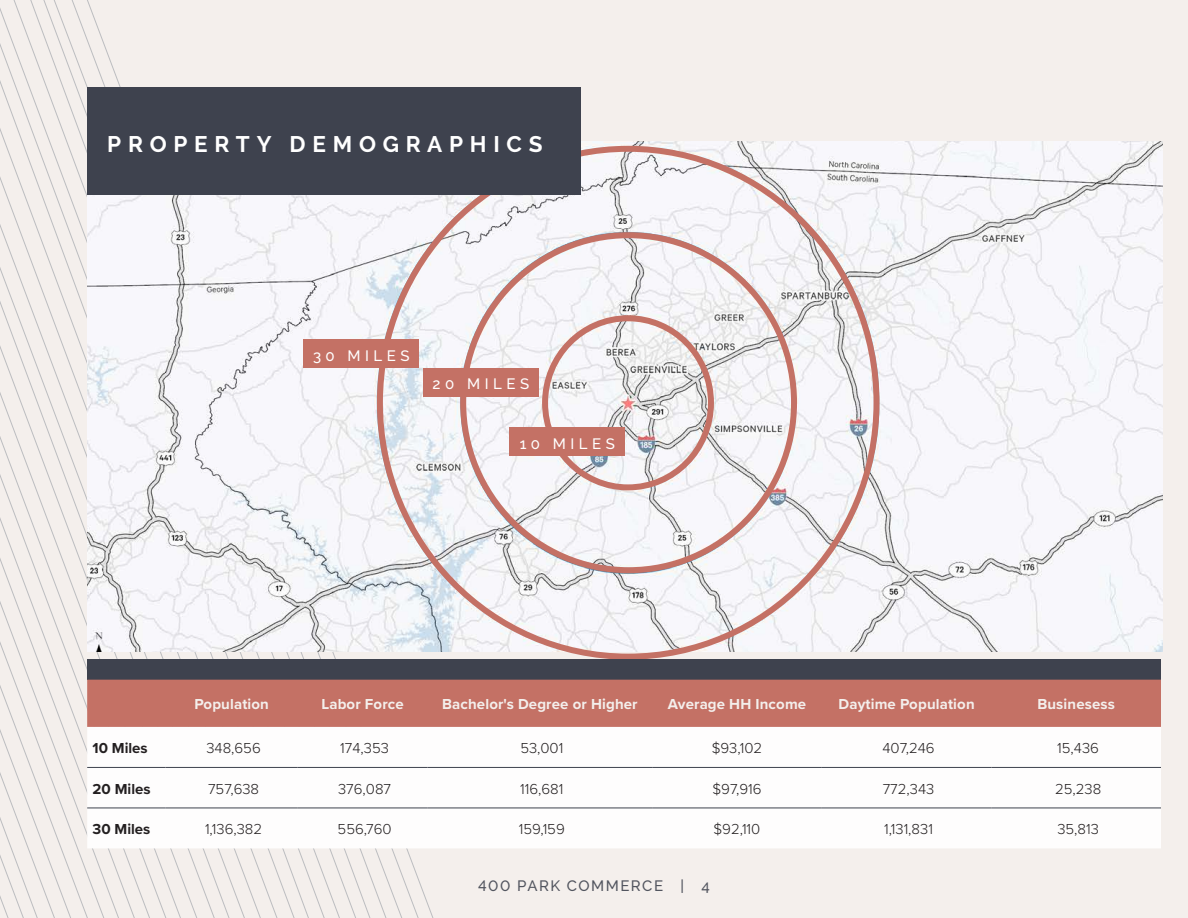
<style>
.page{position:relative;width:1188px;height:918px;background:#f4efec}
.page>*{position:absolute;margin:0;border:0;box-sizing:border-box;transform-origin:0 0}
.t1{font:700 22.5px "Raleway";letter-spacing:.3em;color:#fff}
.Table_Text{font:300 15px "Proxima Nova";color:#231f20}
.Table_Subhead{font:700 15px "Proxima Nova";letter-spacing:.01em;color:#f4efec}
.Table_Text-2{font:700 15px "Proxima Nova";color:#231f20}
.t2{font:500 15px "Raleway";letter-spacing:.3em;color:#fff}
.t3{font:500 15px "Raleway";letter-spacing:.1em;color:#52555f}
</style>
<div class="page">
<svg style="left:0;top:0;width:150px;height:918px"></svg>
<img style="left:87px;top:141px;width:1076px;height:510px">
<div style="left:542px;top:315px;width:172px;height:175px;border:6px solid #c47165;border-radius:50%"></div>
<div style="left:87px;top:87px;width:493px;height:108px;background:#3e424e"></div>
<div style="left:87px;top:660px;width:1074px;height:20px;background:#3e424e"></div>
<div style="left:87px;top:680px;width:1074px;height:47px;background:#c47165"></div>
<div style="left:87px;top:727px;width:1074px;height:121px;background:#fefdfd"></div>
<hr style="left:87px;top:767px;width:79px;height:1px;background:#3e424e">
<hr style="left:166px;top:767px;width:132px;height:1px;background:#3e424e">
<hr style="left:298px;top:767px;width:130px;height:1px;background:#3e424e">
<hr style="left:428px;top:767px;width:224px;height:1px;background:#3e424e">
<hr style="left:652px;top:767px;width:170px;height:1px;background:#3e424e">
<hr style="left:822px;top:767px;width:169px;height:1px;background:#3e424e">
<hr style="left:991px;top:767px;width:170px;height:1px;background:#3e424e">
<hr style="left:87px;top:808px;width:79px;height:1px;background:#3e424e">
<hr style="left:166px;top:808px;width:132px;height:1px;background:#3e424e">
<hr style="left:298px;top:808px;width:130px;height:1px;background:#3e424e">
<hr style="left:428px;top:808px;width:224px;height:1px;background:#3e424e">
<hr style="left:652px;top:808px;width:170px;height:1px;background:#3e424e">
<hr style="left:822px;top:808px;width:169px;height:1px;background:#3e424e">
<hr style="left:991px;top:808px;width:170px;height:1px;background:#3e424e">
<div style="left:510px;top:428px;width:115px;height:28px;background:#c47165"></div>
<div style="left:423px;top:368px;width:115px;height:28px;background:#c47165"></div>
<div style="left:304px;top:340px;width:115px;height:28px;background:#c47165"></div>
<p class="t1" style="left:107px;top:131px;width:437px">PROPERTY DEMOGRAPHICS</p>
<p class="t2" style="left:313px;top:347px;width:98px">30 MILES</p>
<p class="t2" style="left:433px;top:375px;width:98px">20 MILES</p>
<p class="t2" style="left:520px;top:435px;width:97px">10 MILES</p>
<p class="Table_Subhead" style="left:194px;top:693px;width:76px">Population</p>
<p class="Table_Subhead" style="left:321px;top:693px;width:84px">Labor Force</p>
<p class="Table_Subhead" style="left:442px;top:693px;width:197px">Bachelor's Degree or Higher</p>
<p class="Table_Subhead" style="left:668px;top:693px;width:140px">Average HH Income</p>
<p class="Table_Subhead" style="left:838px;top:693px;width:138px">Daytime Population</p>
<p class="Table_Subhead" style="left:1037px;top:693px;width:79px">Businesess</p>
<p class="Table_Text-2" style="left:93px;top:737px;width:57px">10 Miles</p>
<p class="Table_Text" style="left:206px;top:737px;width:56px">348,656</p>
<p class="Table_Text" style="left:340px;top:737px;width:50px">174,353</p>
<p class="Table_Text" style="left:520px;top:737px;width:45px">53,001</p>
<p class="Table_Text" style="left:712px;top:737px;width:52px">$93,102</p>
<p class="Table_Text" style="left:882px;top:737px;width:54px">407,246</p>
<p class="Table_Text" style="left:1057px;top:737px;width:43px">15,436</p>
<p class="Table_Text-2" style="left:93px;top:777px;width:60px">20 Miles</p>
<p class="Table_Text" style="left:208px;top:777px;width:53px">757,638</p>
<p class="Table_Text" style="left:338px;top:777px;width:54px">376,087</p>
<p class="Table_Text" style="left:520px;top:777px;width:45px">116,681</p>
<p class="Table_Text" style="left:712px;top:777px;width:50px">$97,916</p>
<p class="Table_Text" style="left:883px;top:777px;width:53px">772,343</p>
<p class="Table_Text" style="left:1055px;top:777px;width:48px">25,238</p>
<p class="Table_Text-2" style="left:93px;top:818px;width:59px">30 Miles</p>
<p class="Table_Text" style="left:205px;top:818px;width:59px">1,136,382</p>
<p class="Table_Text" style="left:338px;top:818px;width:55px">556,760</p>
<p class="Table_Text" style="left:519px;top:818px;width:47px">159,159</p>
<p class="Table_Text" style="left:714px;top:818px;width:48px">$92,110</p>
<p class="Table_Text" style="left:884px;top:818px;width:50px">1,131,831</p>
<p class="Table_Text" style="left:1057px;top:818px;width:43px">35,813</p>
<p class="t3" style="left:478px;top:877px;width:233px">400 PARK COMMERCE | 4</p>
</div>
